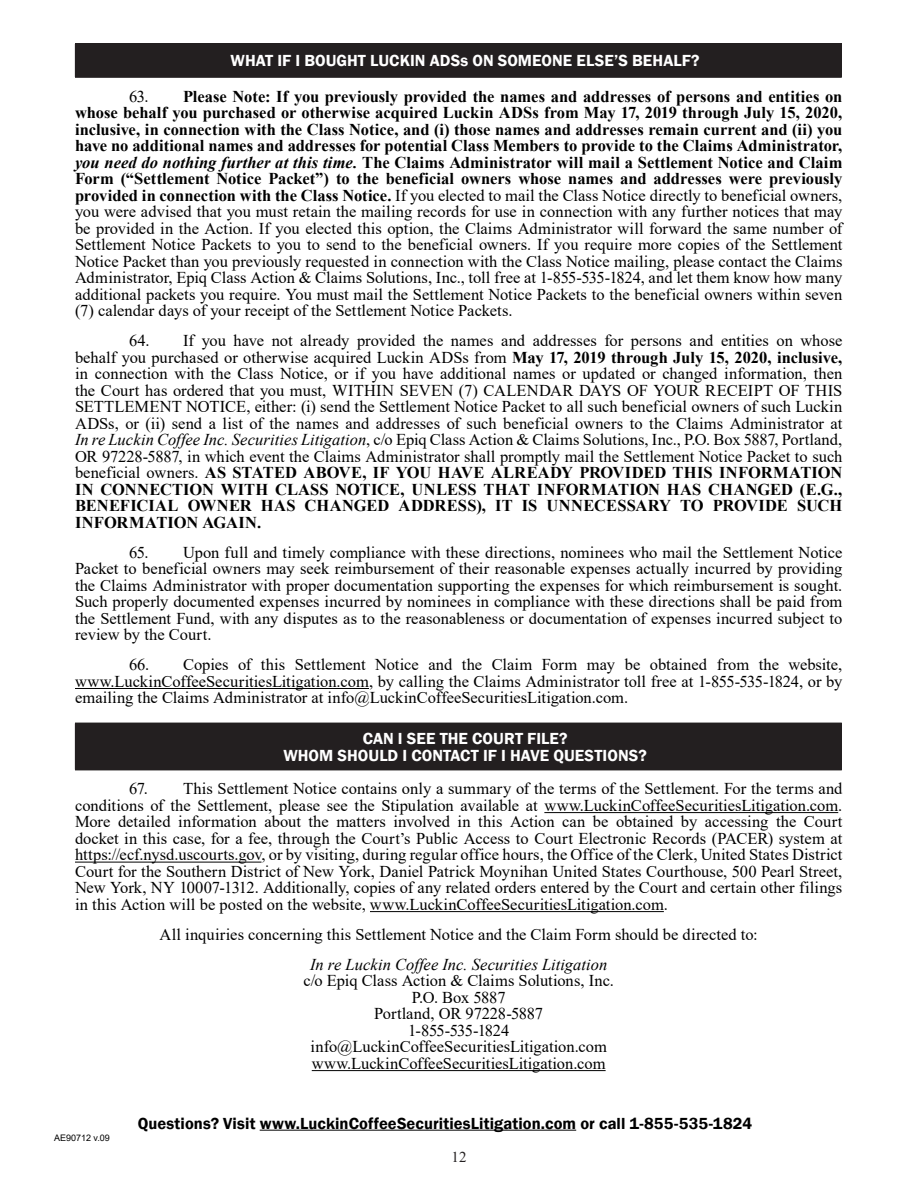
<style>
.page{position:relative;width:918px;height:1188px;background:#fff}
.page>*{position:absolute;margin:0;border:0;box-sizing:border-box;transform-origin:0 0}
.Body_Copy{font:16.5px/16.5px "Times New Roman";color:#000;text-align:justify}
.H1__Numbered{font:600 16.5px "Franklin Gothic";letter-spacing:.005em;color:#fff}
.t1{font:600 16.5px "Franklin Gothic";letter-spacing:.005em;color:#000}
.Body_Copy-2{font:italic 16.5px "Times New Roman";color:#000}
.Body_Copy-3{font:16.5px "Times New Roman";letter-spacing:-.04em;color:#000}
.t2{font:15px "Times New Roman";color:#231f20}
.t3{font:9px "Arial";color:#000}
.s1{font-weight:700}
.s2{font-weight:700;font-style:italic}
.s3{font-style:italic}
</style>
<div class="page">
<hr style="left:260px;top:1130px;width:316px;height:1px;background:#000">
<hr style="left:75px;top:688px;width:294px;height:1px;background:#000">
<hr style="left:544px;top:812px;width:294px;height:1px;background:#000">
<hr style="left:75px;top:862px;width:187px;height:1px;background:#000">
<hr style="left:370px;top:911px;width:294px;height:1px;background:#000">
<hr style="left:312px;top:1070px;width:294px;height:1px;background:#000">
<div style="left:75px;top:44px;width:766px;height:33px;background:#231f20"></div>
<hr style="left:75px;top:43px;width:767px;height:1px;background:#231f20">
<hr style="left:841px;top:44px;width:1px;height:33px;background:#231f20">
<hr style="left:75px;top:77px;width:767px;height:1px;background:#231f20">
<div style="left:75px;top:723px;width:766px;height:47px;background:#231f20"></div>
<hr style="left:841px;top:723px;width:1px;height:47px;background:#231f20">
<hr style="left:75px;top:770px;width:767px;height:1px;background:#231f20">
<p class="H1__Numbered" style="left:231px;top:51px;width:471px">WHAT IF I BOUGHT LUCKIN ADSs ON SOMEONE ELSE’S BEHALF?</p>
<p class="Body_Copy" style="left:75px;top:87px;width:769px;text-indent:54px">63. <span class="s1">Please Note: If you previously provided the names and addresses of persons and entities on whose behalf you purchased or otherwise acquired Luckin ADSs from May 17, 2019 through July 15, 2020, inclusive, in connection with the Class Notice, and (i) those names and addresses remain current and (ii) you have no additional names and addresses for potential Class Members to provide to the Claims Administrator, </span><span class="s2">you need do nothing further at this time.</span> <span class="s1">The Claims Administrator will mail a Settlement Notice and Claim Form (“Settlement Notice Packet”) to the beneficial owners whose names and addresses were previously provided in connection with the Class Notice.</span> If you elected to mail the Class Notice directly to beneficial owners, you were advised that you must retain the mailing records for use in connection with any further notices that may be provided in the Action. If you elected this option, the Claims Administrator will forward the same number of Settlement Notice Packets to you to send to the beneficial owners. If you require more copies of the Settlement Notice Packet than you previously requested in connection with the Class Notice mailing, please contact the Claims Administrator, Epiq Class Action &amp; Claims Solutions, Inc., toll free at 1-855-535-1824, and let them know how many additional packets you require. You must mail the Settlement Notice Packets to the beneficial owners within seven (7) calendar days of your receipt of the Settlement Notice Packets.</p>
<p class="Body_Copy" style="left:75px;top:332px;width:769px;text-indent:54px">64. If you have not already provided the names and addresses for persons and entities on whose behalf you purchased or otherwise acquired Luckin ADSs from <span class="s1">May 17, 2019 through July 15, 2020, inclusive, </span>in connection with the Class Notice, or if you have additional names or updated or changed information, then the Court has ordered that you must, WITHIN SEVEN (7) CALENDAR DAYS OF YOUR RECEIPT OF THIS SETTLEMENT NOTICE, either: (i) send the Settlement Notice Packet to all such beneficial owners of such Luckin ADSs, or (ii) send a list of the names and addresses of such beneficial owners to the Claims Administrator at <span class="s3">In re Luckin Coffee Inc. Securities Litigation</span>, c/o Epiq Class Action &amp; Claims Solutions, Inc., P.O. Box 5887, Portland, OR 97228-5887, in which event the Claims Administrator shall promptly mail the Settlement Notice Packet to such beneficial owners. <span class="s1">AS STATED ABOVE, IF YOU HAVE ALREADY PROVIDED THIS INFORMATION IN CONNECTION WITH CLASS NOTICE, UNLESS THAT INFORMATION HAS CHANGED (E.G., BENEFICIAL OWNER HAS CHANGED ADDRESS), IT IS UNNECESSARY TO PROVIDE SUCH INFORMATION AGAIN.</span></p>
<p class="Body_Copy" style="left:75px;top:543px;width:769px;text-indent:54px">65. Upon full and timely compliance with these directions, nominees who mail the Settlement Notice Packet to beneficial owners may seek reimbursement of their reasonable expenses actually incurred by providing the Claims Administrator with proper documentation supporting the expenses for which reimbursement is sought.<br>Such properly documented expenses incurred by nominees in compliance with these directions shall be paid from the Settlement Fund, with any disputes as to the reasonableness or documentation of expenses incurred subject to review by the Court.</p>
<p class="Body_Copy" style="left:75px;top:656px;width:769px;text-indent:54px">66. Copies of this Settlement Notice and the Claim Form may be obtained from the website, www.LuckinCoffeeSecuritiesLitigation.com, by calling the Claims Administrator toll free at 1-855-535-1824, or by emailing the Claims Administrator at info@LuckinCoffeeSecuritiesLitigation.com.</p>
<p class="H1__Numbered" style="left:363px;top:728px;width:206px">CAN I SEE THE COURT FILE?</p>
<p class="H1__Numbered" style="left:283px;top:745px;width:365px">WHOM SHOULD I CONTACT IF I HAVE QUESTIONS?</p>
<p class="Body_Copy" style="left:75px;top:780px;width:769px;text-indent:54px">67. This Settlement Notice contains only a summary of the terms of the Settlement. For the terms and conditions of the Settlement, please see the Stipulation available at www.LuckinCoffeeSecuritiesLitigation.com.<br>More detailed information about the matters involved in this Action can be obtained by accessing the Court docket in this case, for a fee, through the Court’s Public Access to Court Electronic Records (PACER) system at https://ecf.nysd.uscourts.gov, or by visiting, during regular office hours, the Office of the Clerk, United States District Court for the Southern District of New York, Daniel Patrick Moynihan United States Courthouse, 500 Pearl Street, New York, NY 10007-1312. Additionally, copies of any related orders entered by the Court and certain other filings in this Action will be posted on the website, www.LuckinCoffeeSecuritiesLitigation.com.</p>
<p class="Body_Copy" style="left:160px;top:926px;width:600px">All inquiries concerning this Settlement Notice and the Claim Form should be directed to:</p>
<p class="Body_Copy-2" style="left:310px;top:953px;width:299px">In re Luckin Coffee Inc. Securities Litigation</p>
<p class="Body_Copy" style="left:303px;top:972px;width:312px">c/o Epiq Class Action &amp; Claims Solutions, Inc.</p>
<p class="Body_Copy" style="left:412px;top:989px;width:95px">P.O. Box 5887</p>
<p class="Body_Copy" style="left:374px;top:1005px;width:171px">Portland, OR 97228-5887</p>
<p class="Body_Copy-3" style="left:408px;top:1019px;width:103px">1-855-535-1824</p>
<p class="Body_Copy" style="left:310px;top:1038px;width:298px">info@LuckinCoffeeSecuritiesLitigation.com</p>
<p class="Body_Copy" style="left:312px;top:1055px;width:295px">www.LuckinCoffeeSecuritiesLitigation.com</p>
<p class="t3" style="left:54px;top:1131px;width:57px">AE90712 v.09</p>
<p class="t1" style="left:138px;top:1113px;width:616px">Questions? Visit www.LuckinCoffeeSecuritiesLitigation.com or call 1-855-535-1824</p>
<p class="t2" style="left:452px;top:1146px;width:16px">12</p>
</div>
